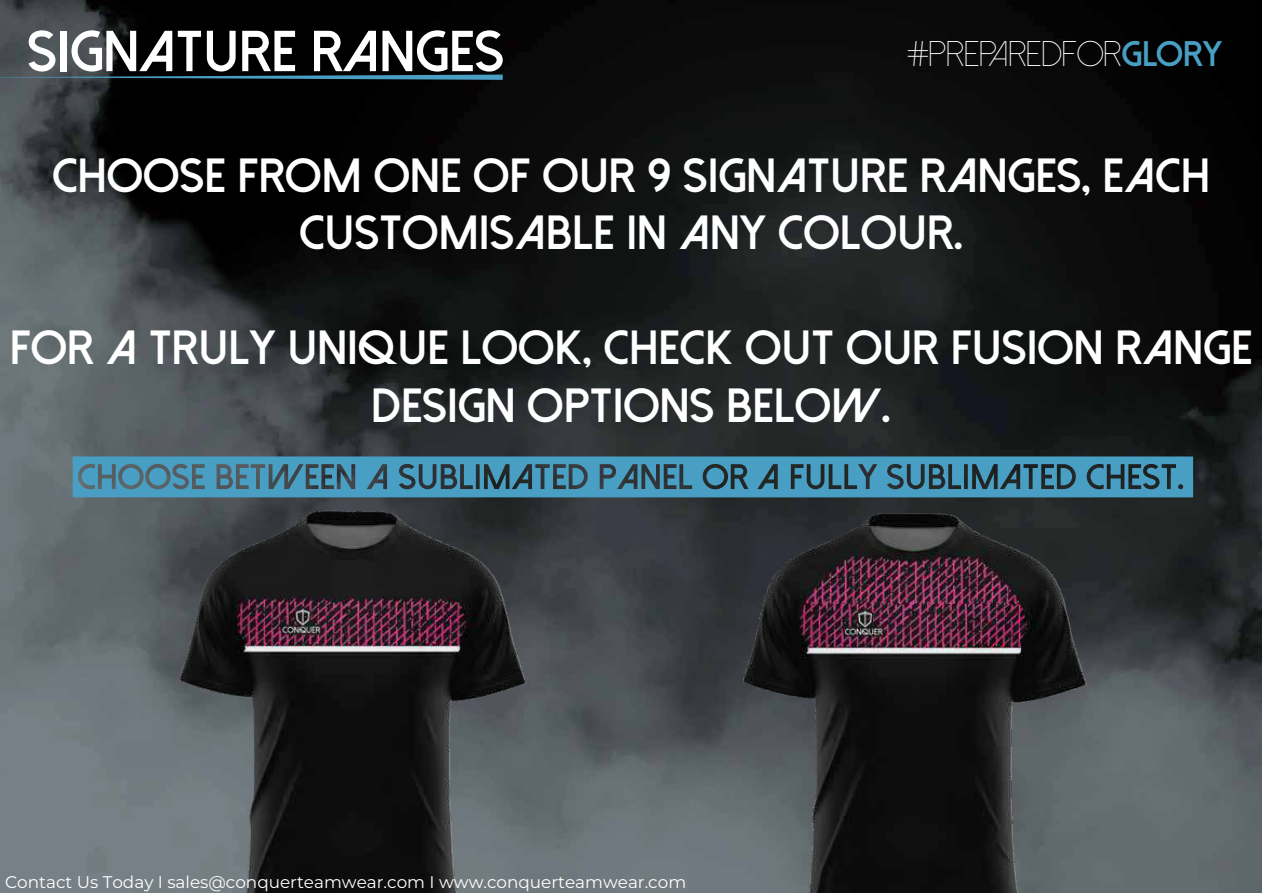
<style>
.page{position:relative;width:1262px;height:893px;background:#fff}
.page>*{position:absolute;margin:0;border:0;box-sizing:border-box;transform-origin:0 0}
.t1{font:800 57.75px "Dolce Vita";color:#fff}
.t2{font:800 48px/57.6px "Dolce Vita";color:#fff;text-align:center}
.t3{font:300 35.55px "Dolce Vita";color:#fff}
.t4{font:100 16.8px "Montserrat";color:#fff}
.s1{font-weight:800;color:#499ec3}
</style>
<div class="page">
<img style="left:0;top:0;width:1262px;height:892px">
<img style="left:644px;top:444px;width:537px;height:448px">
<img style="left:81px;top:441px;width:540px;height:451px">
<svg style="left:0;top:75px;width:503px;height:5px;background:#356479"></svg>
<img style="left:1192px;top:658px;width:41px;height:41px">
<svg style="left:73px;top:456px;width:1120px;height:41px;background:#4385a1"></svg>
<svg style="left:734px;top:468px;width:9px;height:7px"></svg>
<svg style="left:768px;top:470px;width:6px;height:9px"></svg>
<svg style="left:706px;top:467px;width:18px;height:18px"></svg>
<svg style="left:932px;top:468px;width:9px;height:17px"></svg>
<img style="left:1260px;top:182px;width:2px;height:591px">
<p class="t1" style="left:27px;top:22px;width:479px">SIGNATURE RANGES</p>
<p class="t3" style="left:907px;top:36px;width:316px">#PREPAREdFOR<span class="s1">GLORY</span></p>
<p class="t2" style="left:52px;top:146px;width:1159px">CHOOSE FROM ONE OF OUR 9 SIGNATURE RANGES, EACH<br>CUSTOMISABLE IN ANY COLOUR.</p>
<p class="t2" style="left:10px;top:319px;width:1244px">FOR A TRULY UNIQUE LOOK, CHECK OUT OUR FUSION RANGE<br>DESIGN OPTIONS BELOW.</p>
<p class="t4" style="left:5px;top:871px;width:682px">Contact Us Today I sales@conquerteamwear.com I www.conquerteamwear.com</p>
</div>
